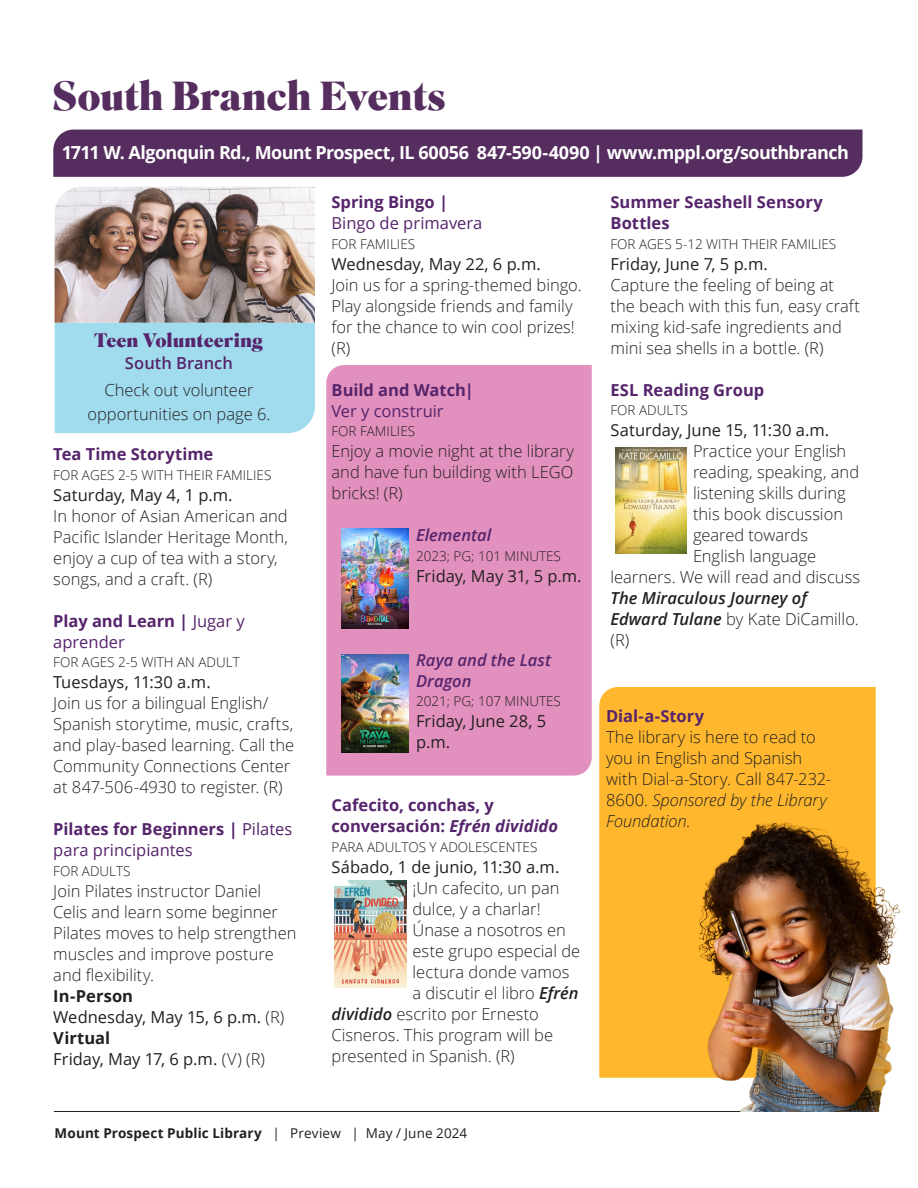
<style>
.page{position:relative;width:918px;height:1188px;background:#fff}
.page>*{position:absolute;margin:0;border:0;box-sizing:border-box;transform-origin:0 0}
.t1{font:900 40.5px "Superior Title";letter-spacing:-.01em;color:#552d5f}
.t2{font:900 19.5px "Superior Title";color:#55246b}
.t3{font:700 18px "Open Sans";letter-spacing:-.03em;color:#fff}
.Program_details{font:300 16.5px/21px "Open Sans";color:#231f20}
.prorgam_date{font:16.5px/21px "Open Sans";color:#231f20}
.Program_Name{font:700 16.5px/21px "Open Sans";color:#55246b}
.prorgam_date-2{font:300 16.5px/21px "Open Sans";color:#231f20}
.Program_Name-2{font:16.5px/21px "Open Sans";color:#55246b}
.Program_Name-3{font:italic 600 16.5px/21px "Open Sans";color:#55246b}
.Program_details-2{font:italic 600 16.5px "Open Sans";letter-spacing:.005em;color:#231f20}
.Program_details-3{font:700 16.5px "Open Sans";color:#231f20}
.Familes_ages{font:300 13.5px "Open Sans";color:#231f20}
.Program_Name-4{font:300 13.5px "Open Sans";color:#231f20}
.t4{font:700 13.5px "Open Sans";letter-spacing:.01em;color:#231f20}
.s1{font-weight:600;color:#55246b}
.s2{font-weight:700}
.s3{font-weight:300}
.s4{font-weight:400}
.s5{font-style:italic}
.s6{font-weight:600;font-style:italic}
.s7{font-weight:700;color:#55246b}
</style>
<div class="page">
<hr style="left:54px;top:1111px;width:810px;height:1px;background:#231f20">
<div style="left:599px;top:687px;width:277px;height:391px;background:#ffb82e"></div>
<div style="left:326px;top:365px;width:266px;height:411px;background:#e290bd"></div>
<div style="left:55px;top:323px;width:260px;height:110px;background:#a1dcee"></div>
<img style="left:342px;top:529px;width:67px;height:99px">
<img style="left:342px;top:654px;width:67px;height:98px">
<img style="left:615px;top:447px;width:72px;height:106px">
<img style="left:700px;top:821px;width:201px;height:290px">
<div style="left:53px;top:130px;width:810px;height:47px;background:#552d5f"></div>
<img style="left:335px;top:880px;width:72px;height:107px">
<img style="left:55px;top:187px;width:260px;height:136px">
<p class="t1" style="left:52px;top:70px;width:395px">South Branch Events</p>
<p class="t3" style="left:62px;top:140px;width:789px">1711 W. Algonquin Rd., Mount Prospect, IL 60056 847-590-4090 | www.mppl.org/southbranch</p>
<p class="t2" style="left:94px;top:327px;width:170px">Teen Volunteering</p>
<p class="Program_details" style="left:104px;top:349px;width:151px;line-height:27px;text-align:center"><span class="s1">South Branch<br></span>Check out volunteer</p>
<p class="Program_details" style="left:87px;top:403px;width:185px">opportunities on page 6.</p>
<p class="Program_Name" style="left:53px;top:443px;width:162px">Tea Time Storytime</p>
<p class="Program_Name-4" style="left:53px;top:466px;width:220px">FOR AGES 2-5 WITH THEIR FAMILIES</p>
<p class="prorgam_date" style="left:53px;top:484px;width:181px">Saturday, May 4, 1 p.m.</p>
<p class="Program_details" style="left:53px;top:505px;width:236px">In honor of Asian American and<br>Pacific Islander Heritage Month, enjoy a cup of tea with a story, songs, and a craft. (R)</p>
<p class="Program_Name-2" style="left:53px;top:610px;width:193px"><span class="s2">Play and Learn |</span> Jugar y aprender</p>
<p class="Familes_ages" style="left:53px;top:653px;width:188px">FOR AGES 2-5 WITH AN ADULT</p>
<p class="prorgam_date" style="left:53px;top:671px;width:159px">Tuesdays, 11:30 a.m.</p>
<p class="Program_details" style="left:53px;top:692px;width:243px">Join us for a bilingual English/ Spanish storytime, music, crafts, and play-based learning. Call the Community Connections Center at 847-506-4930 to register. (R)</p>
<p class="Program_Name-2" style="left:53px;top:818px;width:241px"><span class="s2">Pilates for Beginners |</span> Pilates para principiantes</p>
<p class="Familes_ages" style="left:53px;top:862px;width:79px">FOR ADULTS</p>
<p class="Program_details" style="left:53px;top:880px;width:245px">Join Pilates instructor Daniel<br>Celis and learn some beginner<br>Pilates moves to help strengthen muscles and improve posture and flexibility.</p>
<p class="Program_details-3" style="left:53px;top:984px;width:81px">In-Person</p>
<p class="prorgam_date" style="left:53px;top:1006px;width:233px">Wednesday, May 15, 6 p.m. <span class="s3">(R)</span></p>
<p class="Program_details-3" style="left:53px;top:1026px;width:58px">Virtual</p>
<p class="prorgam_date" style="left:53px;top:1048px;width:213px">Friday, May 17, 6 p.m. <span class="s3">(V) (R)</span></p>
<p class="Program_Name-2" style="left:332px;top:191px;width:152px"><span class="s2">Spring Bingo |<br></span>Bingo de primavera</p>
<p class="Familes_ages" style="left:332px;top:235px;width:85px">FOR FAMILIES</p>
<p class="prorgam_date" style="left:332px;top:253px;width:211px">Wednesday, May 22, 6 p.m.</p>
<p class="Program_details" style="left:332px;top:274px;width:252px">Join us for a spring-themed bingo.<br>Play alongside friends and family for the chance to win cool prizes! (R)</p>
<p class="Program_Name" style="left:332px;top:379px;width:144px">Build and Watch|<br><span class="s4">Ver y construir</span></p>
<p class="Familes_ages" style="left:332px;top:422px;width:85px">FOR FAMILIES</p>
<p class="Program_details" style="left:332px;top:440px;width:244px;text-align:justify">Enjoy a movie night at the library and have fun building with LEGO bricks! (R)</p>
<p class="Program_Name-3" style="left:416px;top:525px;width:77px">Elemental</p>
<p class="Familes_ages" style="left:416px;top:547px;width:146px">2023; PG; 101 MINUTES</p>
<p class="prorgam_date" style="left:416px;top:565px;width:167px">Friday, May 31, 5 p.m.</p>
<p class="Program_Name-3" style="left:416px;top:649px;width:137px">Raya and the Last<br>Dragon</p>
<p class="Familes_ages" style="left:416px;top:692px;width:146px">2021; PG; 107 MINUTES</p>
<p class="prorgam_date" style="left:416px;top:710px;width:132px">Friday, June 28, 5 p.m.</p>
<p class="Program_Name" style="left:331px;top:794px;width:228px">Cafecito, conchas, y conversación: <span class="s5">Efrén dividido</span></p>
<p class="Familes_ages" style="left:331px;top:838px;width:207px">PARA ADULTOS Y ADOLESCENTES</p>
<p class="prorgam_date" style="left:331px;top:856px;width:229px">Sábado, 1 de junio, 11:30 a.m.</p>
<p class="Program_details" style="left:412px;top:877px;width:149px">¡Un cafecito, un pan</p>
<p class="Program_details" style="left:412px;top:898px;width:130px">dulce, y a charlar!</p>
<p class="Program_details" style="left:412px;top:919px;width:155px">Únase a nosotros en</p>
<p class="Program_details" style="left:412px;top:940px;width:169px">este grupo especial de</p>
<p class="Program_details" style="left:412px;top:961px;width:158px">lectura donde vamos</p>
<p class="Program_details" style="left:412px;top:982px;width:168px">a discutir el libro <span class="s6">Efrén</span></p>
<p class="Program_details" style="left:331px;top:1003px;width:209px"><span class="s6">dividido</span> escrito por Ernesto</p>
<p class="Program_details" style="left:331px;top:1024px;width:223px">Cisneros. This program will be</p>
<p class="Program_details" style="left:331px;top:1045px;width:185px">presented in Spanish. (R)</p>
<p class="t4" style="left:55px;top:1123px;width:414px">Mount Prospect Public Library <span class="s4">| Preview | May / June 2024</span></p>
<p class="Program_Name" style="left:610px;top:191px;width:214px">Summer Seashell Sensory<br>Bottles</p>
<p class="Program_Name-4" style="left:610px;top:235px;width:227px">FOR AGES 5-12 WITH THEIR FAMILIES</p>
<p class="prorgam_date" style="left:610px;top:253px;width:159px">Friday, June 7, 5 p.m.</p>
<p class="Program_details" style="left:610px;top:274px;width:251px">Capture the feeling of being at the beach with this fun, easy craft mixing kid-safe ingredients and mini sea shells in a bottle. (R)</p>
<p class="Program_Name" style="left:610px;top:379px;width:155px">ESL Reading Group</p>
<p class="Program_Name-4" style="left:610px;top:401px;width:79px">FOR ADULTS</p>
<p class="prorgam_date" style="left:610px;top:419px;width:220px">Saturday, June 15, 11:30 a.m.</p>
<p class="Program_details" style="left:693px;top:440px;width:155px">Practice your English</p>
<p class="Program_details" style="left:693px;top:461px;width:168px">reading, speaking, and</p>
<p class="Program_details" style="left:693px;top:482px;width:154px">listening skills during</p>
<p class="Program_details" style="left:693px;top:503px;width:152px">this book discussion</p>
<p class="Program_details" style="left:693px;top:524px;width:117px">geared towards</p>
<p class="Program_details" style="left:693px;top:545px;width:125px">English language</p>
<p class="Program_details" style="left:610px;top:566px;width:251px">learners. We will read and discuss</p>
<p class="Program_details-2" style="left:610px;top:587px;width:198px">The Miraculous Journey of</p>
<p class="Program_details" style="left:610px;top:608px;width:250px"><span class="s6">Edward Tulane</span> by Kate DiCamillo.</p>
<p class="Program_details" style="left:610px;top:629px;width:20px">(R)</p>
<p class="prorgam_date-2" style="left:606px;top:705px;width:227px"><span class="s7">Dial-a-Story<br></span>The library is here to read to you in English and Spanish with Dial-a-Story. Call 847-232-<br>8600. <span class="s5">Sponsored by the Library<br>Foundation.</span></p>
</div>
